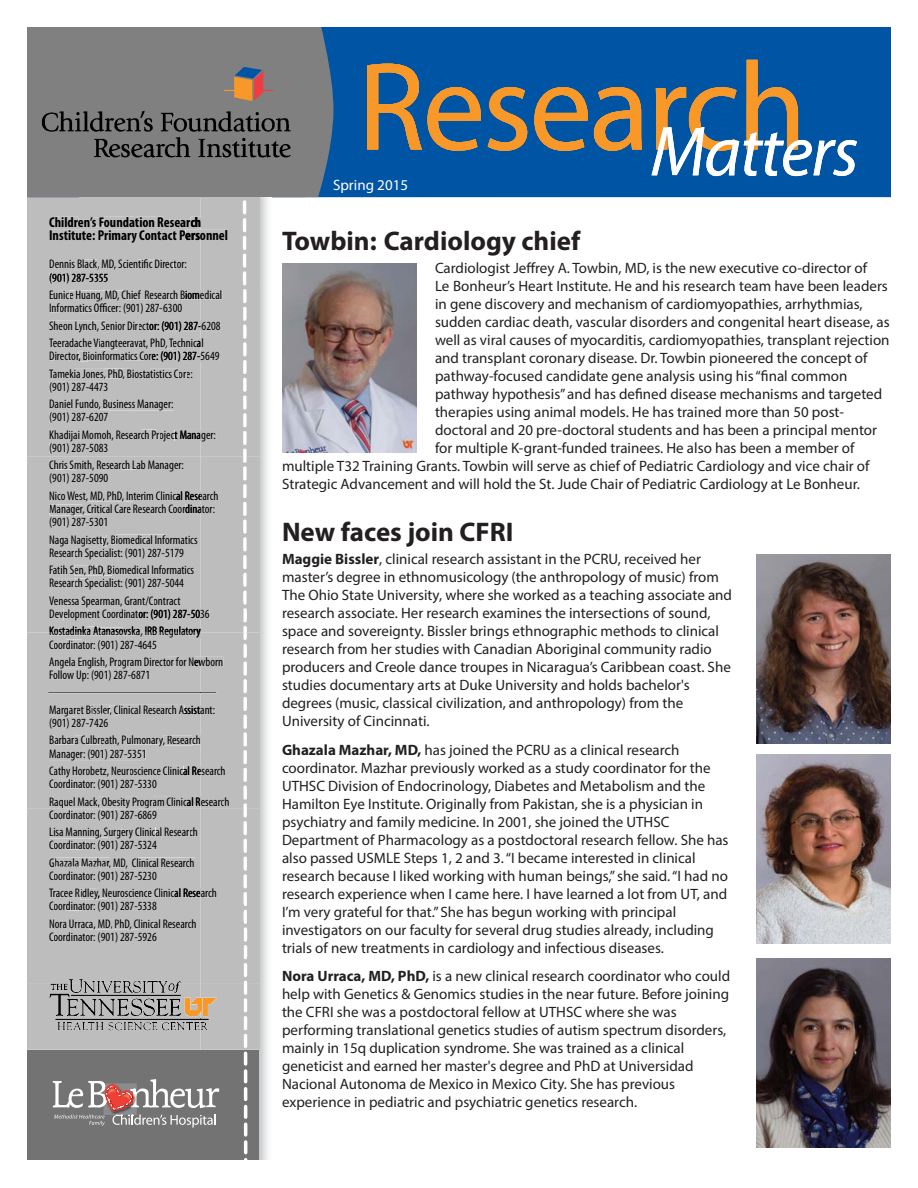
<style>
.page{position:relative;width:918px;height:1188px;background:#fff}
.page>*{position:absolute;margin:0;border:0;box-sizing:border-box;transform-origin:0 0}
.t1{font:126.3px "Myriad Pro";letter-spacing:-.02em;color:#f89828}
.t2{font:700 27px "Myriad Pro";color:#231f20}
.t3{font:15px/18px "Myriad Pro";color:#231f20}
.t4{font:15px "Myriad Pro";color:#fff}
.t5{font:700 condensed 14.25px "Myriad Pro";color:#000}
.t6{font:condensed 12.45px "Myriad Pro";color:#000}
.s1{font-weight:700}
</style>
<div class="page">
<div style="left:27px;top:27px;width:864px;height:170px;background:#0054a4"></div>
<div style="left:27px;top:27px;width:307px;height:170px;background:#808080"></div>
<svg style="left:224px;top:67px;width:50px;height:34px;background:#9b7867"></svg>
<svg style="left:42px;top:111px;width:249px;height:46px;background:#636363"></svg>
<svg style="left:658px;top:127px;width:10px;height:23px"></svg>
<svg style="left:787px;top:141px;width:11px;height:9px"></svg>
<svg style="left:692px;top:127px;width:44px;height:24px"></svg>
<svg style="left:747px;top:132px;width:11px;height:18px"></svg>
<svg style="left:27px;top:197px;width:233px;height:963px;background:#b5b5b5"></svg>
<img style="left:282px;top:264px;width:135px;height:189px">
<img style="left:756px;top:555px;width:135px;height:189px">
<img style="left:756px;top:754px;width:135px;height:189px">
<img style="left:756px;top:958px;width:135px;height:189px">
<p class="t5" style="left:49px;top:213px;width:154px">Children’s Foundation Research</p>
<p class="t5" style="left:49px;top:227px;width:180px">Institute: Primary Contact Personnel</p>
<p class="t6" style="left:49px;top:260px;width:139px">Dennis Black, MD, Scientific Director:</p>
<p class="t6" style="left:49px;top:273px;width:61px">(901) 287-5355</p>
<p class="t6" style="left:49px;top:290px;width:175px">Eunice Huang, MD, Chief Research Biomedical</p>
<p class="t6" style="left:49px;top:304px;width:135px">Informatics Officer: (901) 287-6300</p>
<p class="t6" style="left:49px;top:321px;width:173px">Sheon Lynch, Senior Director: (901) 287-6208</p>
<p class="t6" style="left:49px;top:338px;width:156px">Teeradache Viangteeravat, PhD, Technical</p>
<p class="t6" style="left:49px;top:352px;width:172px">Director, Bioinformatics Core: (901) 287-5649</p>
<p class="t6" style="left:49px;top:369px;width:145px">Tamekia Jones, PhD, Biostatistics Core:</p>
<p class="t6" style="left:49px;top:382px;width:61px">(901) 287-4473</p>
<p class="t6" style="left:49px;top:400px;width:126px">Daniel Fundo, Business Manager:</p>
<p class="t6" style="left:49px;top:413px;width:61px">(901) 287-6207</p>
<p class="t6" style="left:49px;top:430px;width:168px">Khadijai Momoh, Research Project Manager:</p>
<p class="t6" style="left:49px;top:443px;width:61px">(901) 287-5083</p>
<p class="t6" style="left:49px;top:461px;width:136px">Chris Smith, Research Lab Manager:</p>
<p class="t6" style="left:49px;top:474px;width:61px">(901) 287-5090</p>
<p class="t6" style="left:49px;top:491px;width:171px">Nico West, MD, PhD, Interim Clinical Research</p>
<p class="t6" style="left:49px;top:504px;width:167px">Manager, Critical Care Research Coordinator:</p>
<p class="t6" style="left:49px;top:518px;width:61px">(901) 287-5301</p>
<p class="t6" style="left:49px;top:535px;width:150px">Naga Nagisetty, Biomedical Informatics</p>
<p class="t6" style="left:49px;top:548px;width:136px">Research Specialist: (901) 287-5179</p>
<p class="t6" style="left:49px;top:566px;width:147px">Fatih Sen, PhD, Biomedical Informatics</p>
<p class="t6" style="left:49px;top:579px;width:136px">Research Specialist: (901) 287-5044</p>
<p class="t6" style="left:49px;top:596px;width:133px">Venessa Spearman, Grant/Contract</p>
<p class="t6" style="left:49px;top:609px;width:162px">Development Coordinator: (901) 287-5036</p>
<p class="t6" style="left:49px;top:627px;width:153px">Kostadinka Atanasovska, IRB Regulatory</p>
<p class="t6" style="left:49px;top:640px;width:109px">Coordinator: (901) 287-4645</p>
<p class="t6" style="left:49px;top:657px;width:176px">Angela English, Program Director for Newborn</p>
<p class="t6" style="left:49px;top:671px;width:103px">Follow Up: (901) 287-6871</p>
<p class="t6" style="left:49px;top:705px;width:168px">Margaret Bissler, Clinical Research Assistant:</p>
<p class="t6" style="left:49px;top:718px;width:61px">(901) 287-7426</p>
<p class="t6" style="left:49px;top:736px;width:153px">Barbara Culbreath, Pulmonary, Research</p>
<p class="t6" style="left:49px;top:749px;width:99px">Manager: (901) 287-5351</p>
<p class="t6" style="left:49px;top:766px;width:178px">Cathy Horobetz, Neuroscience Clinical Research</p>
<p class="t6" style="left:49px;top:780px;width:109px">Coordinator: (901) 287-5330</p>
<p class="t6" style="left:49px;top:797px;width:182px">Raquel Mack, Obesity Program Clinical Research</p>
<p class="t6" style="left:49px;top:810px;width:109px">Coordinator: (901) 287-6869</p>
<p class="t6" style="left:49px;top:828px;width:150px">Lisa Manning, Surgery Clinical Research</p>
<p class="t6" style="left:49px;top:841px;width:109px">Coordinator: (901) 287-5324</p>
<p class="t6" style="left:49px;top:858px;width:147px">Ghazala Mazhar, MD, Clinical Research</p>
<p class="t6" style="left:49px;top:871px;width:109px">Coordinator: (901) 287-5230</p>
<p class="t6" style="left:49px;top:889px;width:169px">Tracee Ridley, Neuroscience Clinical Research</p>
<p class="t6" style="left:49px;top:902px;width:109px">Coordinator: (901) 287-5338</p>
<p class="t6" style="left:49px;top:919px;width:149px">Nora Urraca, MD, PhD, Clinical Research</p>
<p class="t6" style="left:49px;top:932px;width:109px">Coordinator: (901) 287-5926</p>
<h1 class="t1" style="left:358px;top:32px;width:502px">Resear<sub>Ma</sub>ch<sub>tters</sub></h1>
<p class="t4" style="left:333px;top:179px;width:77px">Spring 2015</p>
<h2 class="t2" style="left:282px;top:231px;width:300px">Towbin: Cardiology chief</h2>
<p class="t3" style="left:435px;top:261px;width:434px">Cardiologist Jeffrey A. Towbin, MD, is the new executive co-director of</p>
<p class="t3" style="left:435px;top:279px;width:454px">Le Bonheur’s Heart Institute. He and his research team have been leaders</p>
<p class="t3" style="left:435px;top:297px;width:429px">in gene discovery and mechanism of cardiomyopathies, arrhythmias,</p>
<p class="t3" style="left:435px;top:315px;width:456px">sudden cardiac death, vascular disorders and congenital heart disease, as</p>
<p class="t3" style="left:435px;top:333px;width:456px">well as viral causes of myocarditis, cardiomyopathies, transplant rejection</p>
<p class="t3" style="left:435px;top:351px;width:434px">and transplant coronary disease. Dr. Towbin pioneered the concept of</p>
<p class="t3" style="left:435px;top:369px;width:414px">pathway-focused candidate gene analysis using his “final common</p>
<p class="t3" style="left:435px;top:387px;width:449px">pathway hypothesis” and has defined disease mechanisms and targeted</p>
<p class="t3" style="left:435px;top:405px;width:411px">therapies using animal models. He has trained more than 50 post-</p>
<p class="t3" style="left:435px;top:423px;width:444px">doctoral and 20 pre-doctoral students and has been a principal mentor</p>
<p class="t3" style="left:435px;top:441px;width:421px">for multiple K-grant-funded trainees. He also has been a member of</p>
<p class="t3" style="left:282px;top:459px;width:589px">multiple T32 Training Grants. Towbin will serve as chief of Pediatric Cardiology and vice chair of</p>
<p class="t3" style="left:282px;top:477px;width:579px">Strategic Advancement and will hold the St. Jude Chair of Pediatric Cardiology at Le Bonheur.</p>
<h2 class="t2" style="left:282px;top:522px;width:233px">New faces join CFRI</h2>
<p class="t3" style="left:282px;top:552px;width:452px"><span class="s1">Maggie Bissler</span>, clinical research assistant in the PCRU, received her master’s degree in ethnomusicology (the anthropology of music) from The Ohio State University, where she worked as a teaching associate and research associate. Her research examines the intersections of sound, space and sovereignty. Bissler brings ethnographic methods to clinical research from her studies with Canadian Aboriginal community radio producers and Creole dance troupes in Nicaragua’s Caribbean coast. She studies documentary arts at Duke University and holds bachelor's degrees (music, classical civilization, and anthropology) from the University of Cincinnati.</p>
<p class="t3" style="left:282px;top:742px;width:448px"><span class="s1">Ghazala Mazhar, MD,</span> has joined the PCRU as a clinical research coordinator. Mazhar previously worked as a study coordinator for the UTHSC Division of Endocrinology, Diabetes and Metabolism and the Hamilton Eye Institute. Originally from Pakistan, she is a physician in psychiatry and family medicine. In 2001, she joined the UTHSC Department of Pharmacology as a postdoctoral research fellow. She has also passed USMLE Steps 1, 2 and 3. “I became interested in clinical research because I liked working with human beings,” she said. “I had no research experience when I came here. I have learned a lot from UT, and I’m very grateful for that.” She has begun working with principal investigators on our faculty for several drug studies already, including trials of new treatments in cardiology and infectious diseases.</p>
<p class="t3" style="left:282px;top:969px;width:450px"><span class="s1">Nora Urraca, MD, PhD,</span> is a new clinical research coordinator who could help with Genetics &amp; Genomics studies in the near future. Before joining the CFRI she was a postdoctoral fellow at UTHSC where she was performing translational genetics studies of autism spectrum disorders, mainly in 15q duplication syndrome. She was trained as a clinical geneticist and earned her master's degree and PhD at Universidad Nacional Autonoma de Mexico in Mexico City. She has previous experience in pediatric and psychiatric genetics research.</p>
</div>
